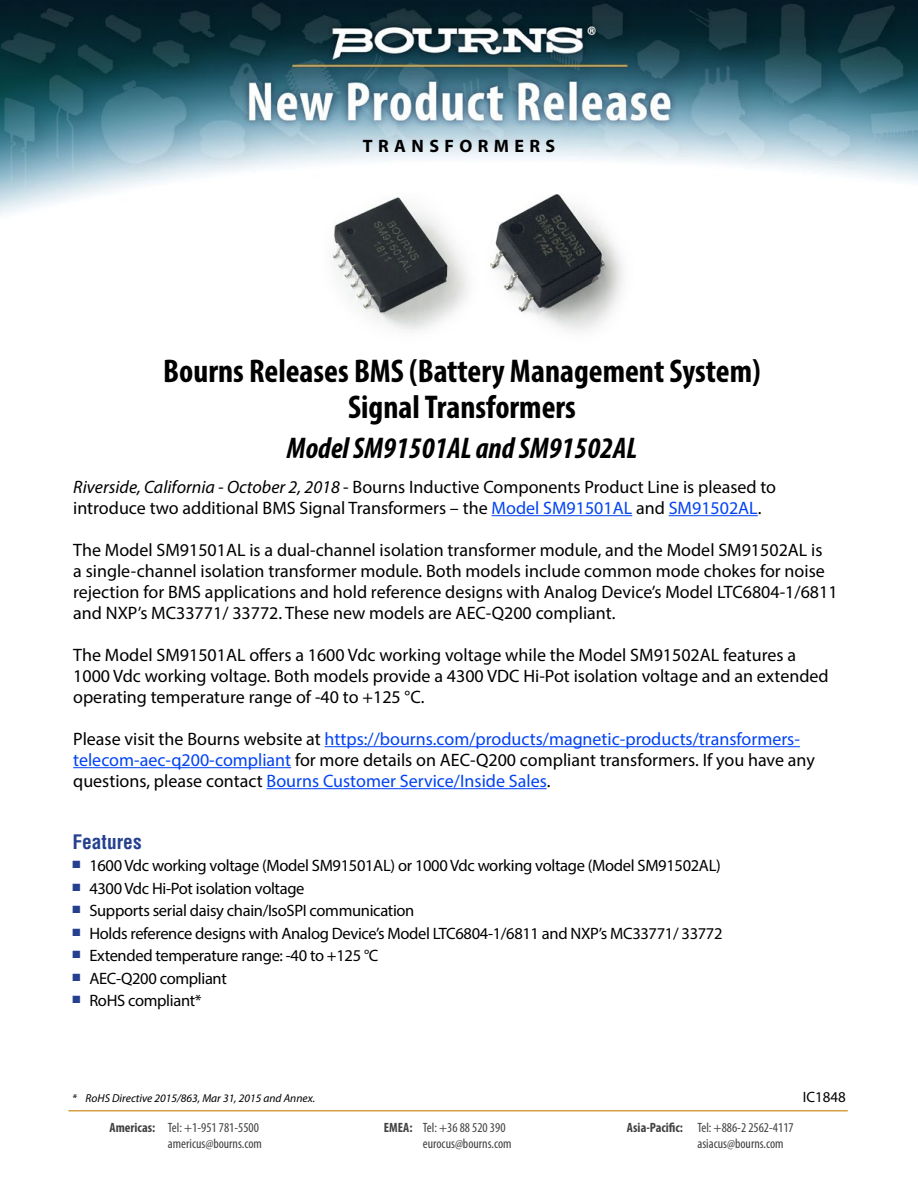
<style>
.page{position:relative;width:918px;height:1188px;background:#fff}
.page>*{position:absolute;margin:0;border:0;box-sizing:border-box;transform-origin:0 0}
.t1{font:700 condensed 33px/36px "Myriad Pro";color:#000;text-align:center}
.t2{font:italic 700 condensed 30px "Myriad Pro";color:#000}
.t3{font:700 condensed 19.5px "Helvetica";color:#25408f}
.t4{font:18px/21px "Myriad Pro";color:#000}
.t5{font:18px/21px "Myriad Pro";color:#0042f4}
.t6{font:700 18px "Myriad Pro";letter-spacing:.3em;color:#000}
.t7{font:16.5px "Myriad Pro";letter-spacing:-.02em;color:#000}
.t8{font:15px "Myriad Pro";color:#000}
.t9{font:condensed 13.5px "Myriad Pro";color:#414042}
.t10{font:italic 11.55px "Myriad Pro";color:#000}
.s1{font-style:italic}
.s2{color:#0042f4}
.s3{color:#000}
.s4{font-weight:700}
</style>
<div class="page">
<img style="left:0;top:0;width:918px;height:216px">
<hr style="left:492px;top:515px;width:140px;height:1px;background:#0042f4">
<hr style="left:669px;top:515px;width:89px;height:1px;background:#0042f4">
<hr style="left:325px;top:746px;width:475px;height:1px;background:#0042f4">
<hr style="left:73px;top:767px;width:218px;height:1px;background:#0042f4">
<hr style="left:267px;top:788px;width:280px;height:1px;background:#0042f4">
<hr style="left:68px;top:1110px;width:780px;height:2px;background:#d8a044">
<img style="left:324px;top:193px;width:313px;height:138px">
<p class="t6" style="left:363px;top:134px;width:194px">TRANSFORMERS</p>
<h1 class="t1" style="left:163px;top:352px;width:599px">Bourns Releases BMS (Battery Management System)<br>Signal Transformers</h1>
<h2 class="t2" style="left:287px;top:430px;width:352px">Model SM91501AL and SM91502AL</h2>
<p class="t4" style="left:73px;top:476px;width:705px"><span class="s1">Riverside, California - October 2, 2018</span> - Bourns Inductive Components Product Line is pleased to introduce two additional BMS Signal Transformers – the <span class="s2">Model SM91501AL</span> and <span class="s2">SM91502AL</span>.</p>
<p class="t4" style="left:73px;top:539px;width:766px">The Model SM91501AL is a dual-channel isolation transformer module, and the Model SM91502AL is<br>a single-channel isolation transformer module. Both models include common mode chokes for noise rejection for BMS applications and hold reference designs with Analog Device’s Model LTC6804-1/6811 and NXP’s MC33771/ 33772. These new models are AEC-Q200 compliant.</p>
<p class="t4" style="left:73px;top:644px;width:757px">The Model SM91501AL offers a 1600 Vdc working voltage while the Model SM91502AL features a<br>1000 Vdc working voltage. Both models provide a 4300 VDC Hi-Pot isolation voltage and an extended operating temperature range of -40 to +125 °C.</p>
<p class="t5" style="left:73px;top:728px;width:743px"><span class="s3">Please visit the Bourns website at</span> https://bourns.com/products/magnetic-products/transformers&shy;telecom-aec-q200-compliant <span class="s3">for more details on AEC-Q200 compliant transformers. If you have any questions, please contact</span> Bourns Customer Service/Inside Sales<span class="s3">.</span></p>
<p class="t3" style="left:72px;top:830px;width:71px">Features</p>
<p class="t7" style="left:72px;top:855px;width:650px"><sup>■</sup> 1600 Vdc working voltage (Model SM91501AL) or 1000 Vdc working voltage (Model SM91502AL)</p>
<p class="t7" style="left:72px;top:878px;width:234px"><sup>■</sup> 4300 Vdc Hi-Pot isolation voltage</p>
<p class="t7" style="left:72px;top:900px;width:344px"><sup>■</sup> Supports serial daisy chain/IsoSPI communication</p>
<p class="t7" style="left:72px;top:923px;width:652px"><sup>■</sup> Holds reference designs with Analog Device’s Model LTC6804-1/6811 and NXP’s MC33771/ 33772</p>
<p class="t7" style="left:72px;top:945px;width:308px"><sup>■</sup> Extended temperature range: -40 to +125 °C</p>
<p class="t7" style="left:72px;top:968px;width:156px"><sup>■</sup> AEC-Q200 compliant</p>
<p class="t7" style="left:72px;top:990px;width:131px"><sup>■</sup> RoHS compliant*</p>
<p class="t10" style="left:72px;top:1091px;width:245px">* RoHS Directive 2015/863, Mar 31, 2015 and Annex.</p>
<p class="t9" style="left:110px;top:1120px;width:151px"><span class="s4">Americas:</span> Tel: +1-951 781-5500</p>
<p class="t9" style="left:384px;top:1120px;width:123px"><span class="s4">EMEA:</span> Tel: +36 88 520 390</p>
<p class="t9" style="left:627px;top:1120px;width:168px"><span class="s4">Asia-Pacific:</span> Tel: +886-2 2562-4117</p>
<p class="t9" style="left:168px;top:1136px;width:96px">americus@bourns.com</p>
<p class="t9" style="left:423px;top:1136px;width:90px">eurocus@bourns.com</p>
<p class="t9" style="left:697px;top:1136px;width:88px">asiacus@bourns.com</p>
<p class="t8" style="left:803px;top:1087px;width:45px">IC1848</p>
</div>
